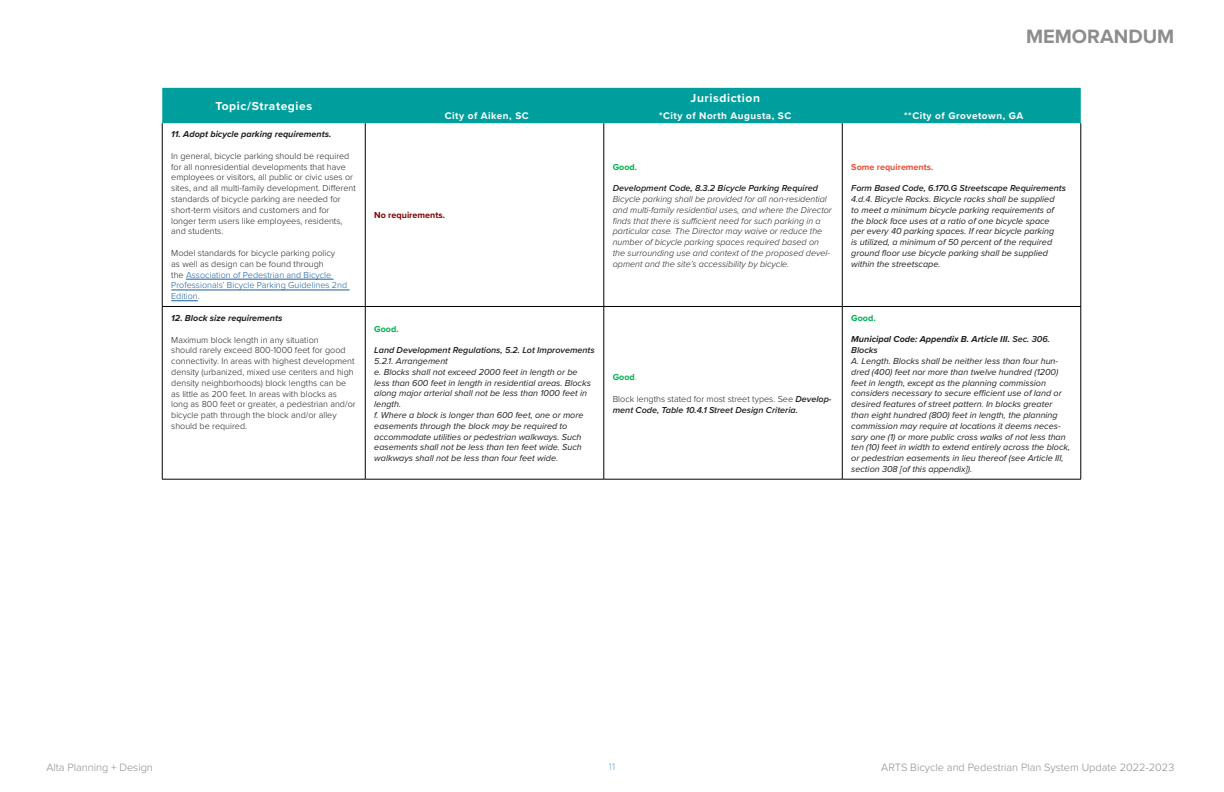
<style>
.page{position:relative;width:1224px;height:792px;background:#fff}
.page>*{position:absolute;margin:0;border:0;box-sizing:border-box;transform-origin:0 0}
.t1{font:700 20px "Proxima Nova";color:#8d8d8d}
.ARTS_Table_Column_He{font:700 12px "Proxima Nova";letter-spacing:.05em;color:#fff}
.t2{font:300 11px "Proxima Nova";color:#8d8d8d}
.ARTS_Table_Column_He-2{font:700 10px "Proxima Nova";letter-spacing:.05em;color:#fff}
.t3{font:300 10px "Proxima Nova";color:#64a5db}
.t4{font:italic 9px/10.8px "Proxima Nova";color:#231f20}
.t5{font:300 9px/10.8px "Proxima Nova";color:#231f20}
.t6{font:italic 300 9px/10.8px "Proxima Nova";color:#231f20}
.t7{font:italic 600 9px/10.8px "Proxima Nova";color:#231f20}
.t8{font:300 9px/10.8px "Proxima Nova";color:#175d9e}
.ARTS_Table_Body{font:italic 700 9px/10.8px "Proxima Nova";color:#231f20}
.t9{font:700 9px "Proxima Nova";color:#00b050}
.t10{font:700 9px "Proxima Nova";color:#e94f37}
.t11{font:700 9px "Proxima Nova";color:#800000}
.s1{color:#231f20}
.s2{font-weight:300}
.s3{font-weight:300;font-style:normal}
.s4{font-weight:600}
</style>
<div class="page">
<div style="left:162px;top:88px;width:919px;height:35px;background:#009f9d"></div>
<hr style="left:162px;top:123px;width:1px;height:183px;background:#000">
<hr style="left:365px;top:123px;width:1px;height:183px;background:#000">
<hr style="left:604px;top:123px;width:1px;height:183px;background:#000">
<hr style="left:842px;top:123px;width:1px;height:183px;background:#000">
<hr style="left:1081px;top:123px;width:1px;height:183px;background:#000">
<hr style="left:162px;top:306px;width:203px;height:1px;background:#000">
<hr style="left:162px;top:307px;width:1px;height:172px;background:#000">
<hr style="left:365px;top:306px;width:239px;height:1px;background:#000">
<hr style="left:365px;top:307px;width:1px;height:172px;background:#000">
<hr style="left:604px;top:306px;width:238px;height:1px;background:#000">
<hr style="left:604px;top:307px;width:1px;height:172px;background:#000">
<hr style="left:842px;top:306px;width:239px;height:1px;background:#000">
<hr style="left:842px;top:307px;width:1px;height:172px;background:#000">
<hr style="left:1081px;top:307px;width:1px;height:172px;background:#000">
<hr style="left:162px;top:479px;width:203px;height:1px;background:#000">
<hr style="left:365px;top:479px;width:239px;height:1px;background:#000">
<hr style="left:604px;top:479px;width:238px;height:1px;background:#000">
<hr style="left:842px;top:479px;width:239px;height:1px;background:#000">
<hr style="left:186px;top:279px;width:148px;height:1px;background:#175d9e">
<hr style="left:171px;top:290px;width:179px;height:1px;background:#175d9e">
<svg style="left:171px;top:301px;width:27px;height:1px"></svg>
<h1 class="t1" style="left:1026px;top:21px;width:150px">MEMORANDUM</h1>
<p class="ARTS_Table_Column_He" style="left:215px;top:97px;width:98px">Topic/Strategies</p>
<p class="ARTS_Table_Body" style="left:171px;top:129px;width:162px">11. Adopt bicycle parking requirements.</p>
<p class="t5" style="left:171px;top:150px;width:186px">In general, bicycle parking should be required for all nonresidential developments that have employees or visitors, all public or civic uses or sites, and all multi-family development. Different standards of bicycle parking are needed for short-term visitors and customers and for longer term users like employees, residents, and students.</p>
<p class="t8" style="left:171px;top:247px;width:177px"><span class="s1">Model standards for bicycle parking policy<br>as well as design can be found through<br>the</span> Association of Pedestrian and Bicycle Professionals’ Bicycle Parking Guidelines 2nd Edition<span class="s1">.</span></p>
<p class="ARTS_Table_Body" style="left:171px;top:312px;width:113px">12. Block size requirements</p>
<p class="t5" style="left:171px;top:334px;width:186px">Maximum block length in any situation<br>should rarely exceed 800-1000 feet for good connectivity. In areas with highest development density (urbanized, mixed use centers and high density neighborhoods) block lengths can be as little as 200 feet. In areas with blocks as long as 800 feet or greater, a pedestrian and/or bicycle path through the block and/or alley</p>
<p class="t5" style="left:171px;top:420px;width:77px">should be required.</p>
<p class="ARTS_Table_Column_He" style="left:691px;top:89px;width:71px">Jurisdiction</p>
<p class="ARTS_Table_Column_He-2" style="left:445px;top:108px;width:85px">City of Aiken, SC</p>
<p class="ARTS_Table_Column_He-2" style="left:659px;top:108px;width:134px">*City of North Augusta, SC</p>
<p class="ARTS_Table_Column_He-2" style="left:904px;top:108px;width:120px">**City of Grovetown, GA</p>
<p class="t11" style="left:374px;top:209px;width:72px">No requirements.</p>
<p class="t9" style="left:613px;top:160px;width:26px">Good.</p>
<p class="t7" style="left:613px;top:183px;width:207px">Development Code, 8.3.2 Bicycle Parking Required</p>
<p class="t6" style="left:613px;top:193px;width:221px">Bicycle parking shall be provided for all non-residential and multi-family residential uses, and where the Director finds that there is sufficient need for such parking in a particular case. The Director may waive or reduce the number of bicycle parking spaces required based on the surrounding use and context of the proposed devel&shy;opment and the site’s accessibility by bicycle.</p>
<p class="t9" style="left:374px;top:322px;width:26px">Good.</p>
<p class="t7" style="left:374px;top:345px;width:222px">Land Development Regulations, 5.2. Lot Improvements</p>
<p class="t4" style="left:374px;top:355px;width:75px">5.2.1. Arrangement</p>
<p class="t4" style="left:374px;top:366px;width:218px">e. Blocks shall not exceed 2000 feet in length or be less than 600 feet in length in residential areas. Blocks along major arterial shall not be less than 1000 feet in length.</p>
<p class="t4" style="left:374px;top:409px;width:211px">f. Where a block is longer than 600 feet, one or more easements through the block may be required to accommodate utilities or pedestrian walkways. Such easements shall not be less than ten feet wide. Such walkways shall not be less than four feet wide.</p>
<p class="t9" style="left:613px;top:370px;width:26px">Good<span class="s2">.</span></p>
<p class="t7" style="left:613px;top:393px;width:220px"><span class="s3">Block lengths stated for most street types. See</span> Develop&shy;ment Code, Table 10.4.1 Street Design Criteria.</p>
<p class="t10" style="left:851px;top:160px;width:84px">Some requirements.</p>
<p class="t7" style="left:851px;top:183px;width:216px">Form Based Code, 6.170.G Streetscape Requirements</p>
<p class="t4" style="left:851px;top:193px;width:205px">4.d.4. Bicycle Racks. Bicycle racks shall be supplied to meet a minimum bicycle parking requirements of the block face uses at a ratio of one bicycle space per every 40 parking spaces. If rear bicycle parking is utilized, a minimum of 50 percent of the required ground floor use bicycle parking shall be supplied within the streetscape.</p>
<p class="t9" style="left:851px;top:311px;width:26px">Good.</p>
<p class="ARTS_Table_Body" style="left:851px;top:334px;width:200px">Municipal Code: Appendix B. Article III. <span class="s4">Sec. 306.<br>Blocks</span></p>
<p class="t4" style="left:851px;top:355px;width:220px">A. Length. Blocks shall be neither less than four hun&shy;dred (400) feet nor more than twelve hundred (1200) feet in length, except as the planning commission considers necessary to secure efficient use of land or desired features of street pattern. In blocks greater than eight hundred (800) feet in length, the planning commission may require at locations it deems neces&shy;sary one (1) or more public cross walks of not less than ten (10) feet in width to extend entirely across the block, or pedestrian easements in lieu thereof (see Article III, section 308 [of this appendix]).</p>
<p class="t2" style="left:46px;top:759px;width:108px">Alta Planning + Design</p>
<p class="t3" style="left:609px;top:759px;width:8px">11</p>
<p class="t2" style="left:881px;top:759px;width:295px">ARTS Bicycle and Pedestrian Plan System Update 2022-2023</p>
</div>
